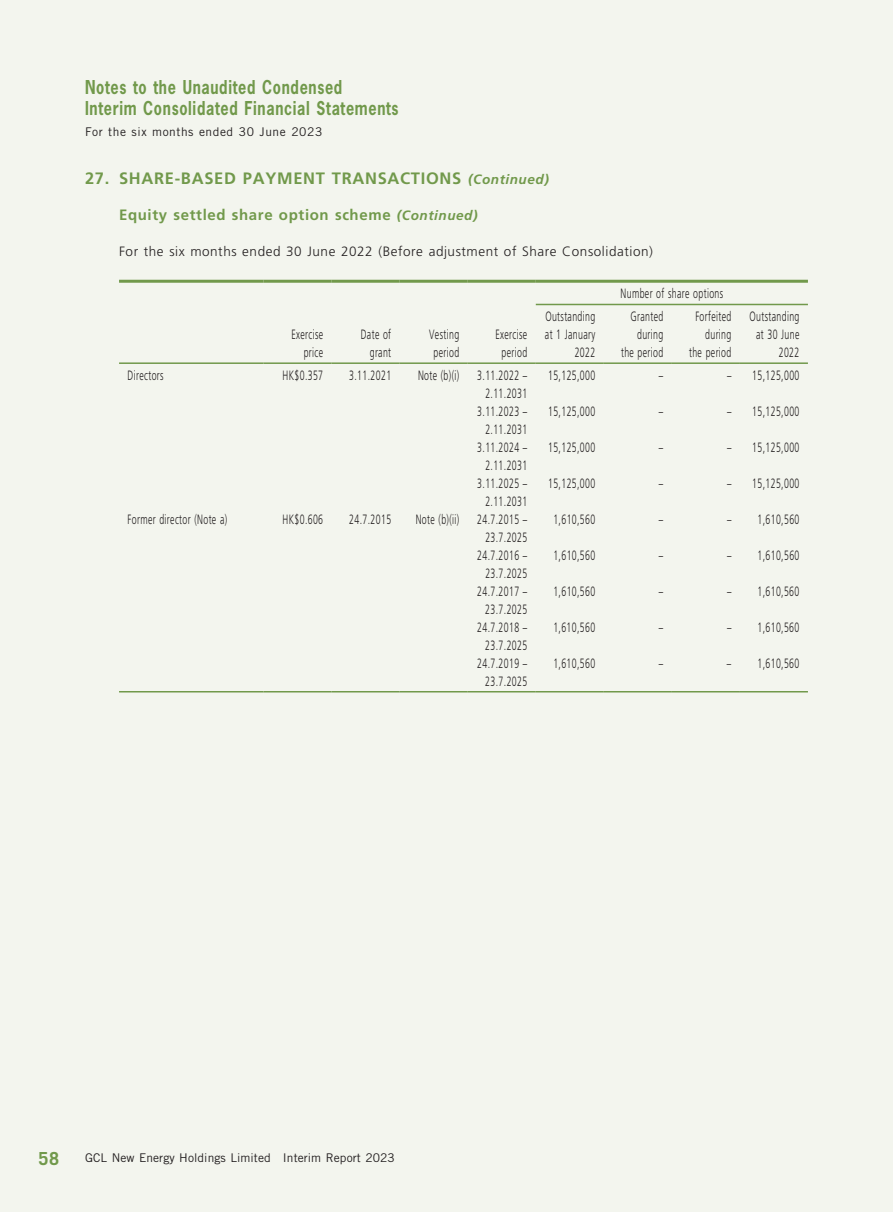
<style>
.page{position:relative;width:893px;height:1212px;background:#f3f5ee}
.page>*{position:absolute;margin:0;border:0;box-sizing:border-box;transform-origin:0 0}
.t1{font:700 18px/21px "News Gothic Std";letter-spacing:.045em;color:#71994b;scale:.8 1}
.t2{font:700 18px "Trade Gothic LT Std";color:#71994b}
.t3{font:700 16.5px "Frutiger LT Std";letter-spacing:.04em;color:#71994b}
.t4{font:700 15px "Frutiger LT Std";letter-spacing:.04em;color:#71994b}
.t5{font:300 13.5px/18px "Frutiger LT Std";letter-spacing:.04em;color:#231f20;text-align:center;scale:.65 1}
.t6{font:300 13.5px "Frutiger LT Std";letter-spacing:.04em;color:#231f20}
.t7{font:12px "Trade Gothic LT Std";letter-spacing:.005em;color:#231f20}
.t8{font:12px "Trade Gothic LT Std";letter-spacing:.045em;color:#231f20}
.s1{font-style:italic;font-size:13.5px}
</style>
<div class="page">
<hr style="left:119px;top:280px;width:145px;height:3px;background:#71994b">
<hr style="left:264px;top:280px;width:68px;height:3px;background:#71994b">
<hr style="left:332px;top:280px;width:68px;height:3px;background:#71994b">
<hr style="left:400px;top:280px;width:68px;height:3px;background:#71994b">
<hr style="left:468px;top:280px;width:68px;height:3px;background:#71994b">
<hr style="left:536px;top:280px;width:272px;height:3px;background:#71994b">
<hr style="left:536px;top:304px;width:272px;height:1px;background:#71994b">
<hr style="left:119px;top:362px;width:145px;height:2px;background:#71994b">
<hr style="left:264px;top:362px;width:68px;height:2px;background:#71994b">
<hr style="left:332px;top:362px;width:68px;height:2px;background:#71994b">
<hr style="left:400px;top:362px;width:68px;height:2px;background:#71994b">
<hr style="left:468px;top:362px;width:68px;height:2px;background:#71994b">
<hr style="left:536px;top:362px;width:68px;height:2px;background:#71994b">
<hr style="left:604px;top:362px;width:68px;height:2px;background:#71994b">
<hr style="left:672px;top:362px;width:68px;height:2px;background:#71994b">
<hr style="left:740px;top:362px;width:68px;height:2px;background:#71994b">
<hr style="left:119px;top:691px;width:145px;height:1px;background:#71994b">
<hr style="left:264px;top:691px;width:68px;height:1px;background:#71994b">
<hr style="left:332px;top:691px;width:68px;height:1px;background:#71994b">
<hr style="left:400px;top:691px;width:68px;height:1px;background:#71994b">
<hr style="left:468px;top:691px;width:68px;height:1px;background:#71994b">
<hr style="left:536px;top:691px;width:68px;height:1px;background:#71994b">
<hr style="left:604px;top:691px;width:68px;height:1px;background:#71994b">
<hr style="left:672px;top:691px;width:68px;height:1px;background:#71994b">
<hr style="left:740px;top:691px;width:68px;height:1px;background:#71994b">
<h1 class="t1" style="left:85px;top:77px;width:393px">Notes to the Unaudited Condensed<br>Interim Consolidated Financial Statements</h1>
<p class="t8" style="left:85px;top:125px;width:239px">For the six months ended 30 June 2023</p>
<p class="t3" style="left:85px;top:168px;width:465px">27. SHARE-BASED PAYMENT TRANSACTIONS <span class="s1">(Continued)</span></p>
<p class="t4" style="left:119px;top:206px;width:360px">Equity settled share option scheme <span class="s1">(Continued)</span></p>
<p class="t6" style="left:119px;top:243px;width:535px">For the six months ended 30 June 2022 (Before adjustment of Share Consolidation)</p>
<p class="t5" style="left:620px;top:285px;width:159px">Number of share options</p>
<p class="t5" style="left:291px;top:325px;width:50px;text-align:right">Exercise price</p>
<p class="t5" style="left:361px;top:325px;width:48px;text-align:right">Date of grant</p>
<p class="t5" style="left:429px;top:325px;width:48px">Vesting period</p>
<p class="t5" style="left:495px;top:325px;width:50px">Exercise period</p>
<p class="t5" style="left:545px;top:307px;width:79px;text-align:right">Outstanding at 1 January<br>2022</p>
<p class="t5" style="left:621px;top:307px;width:67px;text-align:right">Granted during the period</p>
<p class="t5" style="left:689px;top:307px;width:67px;text-align:right">Forfeited during the period</p>
<p class="t5" style="left:749px;top:307px;width:78px;text-align:right">Outstanding at 30 June<br>2022</p>
<p class="t5" style="left:128px;top:366px;width:57px">Directors</p>
<p class="t5" style="left:283px;top:366px;width:64px">HK$0.357</p>
<p class="t5" style="left:349px;top:366px;width:66px">3.11.2021</p>
<p class="t5" style="left:418px;top:366px;width:65px">Note (b)(i)</p>
<p class="t5" style="left:477px;top:366px;width:78px">3.11.2022 –<br>2.11.2031</p>
<p class="t5" style="left:548px;top:366px;width:74px">15,125,000</p>
<p class="t5" style="left:659px;top:366px;width:8px">–</p>
<p class="t5" style="left:727px;top:366px;width:113px">– 15,125,000</p>
<p class="t5" style="left:477px;top:402px;width:78px">3.11.2023 –<br>2.11.2031</p>
<p class="t5" style="left:548px;top:402px;width:74px">15,125,000</p>
<p class="t5" style="left:659px;top:402px;width:8px">–</p>
<p class="t5" style="left:727px;top:402px;width:113px">– 15,125,000</p>
<p class="t5" style="left:477px;top:438px;width:78px">3.11.2024 –<br>2.11.2031</p>
<p class="t5" style="left:548px;top:438px;width:74px">15,125,000</p>
<p class="t5" style="left:659px;top:438px;width:8px">–</p>
<p class="t5" style="left:727px;top:438px;width:113px">– 15,125,000</p>
<p class="t5" style="left:477px;top:474px;width:78px">3.11.2025 –<br>2.11.2031</p>
<p class="t5" style="left:548px;top:474px;width:74px">15,125,000</p>
<p class="t5" style="left:659px;top:474px;width:8px">–</p>
<p class="t5" style="left:727px;top:474px;width:113px">– 15,125,000</p>
<p class="t5" style="left:128px;top:510px;width:155px">Former director (Note a)</p>
<p class="t5" style="left:283px;top:510px;width:64px">HK$0.606</p>
<p class="t5" style="left:349px;top:510px;width:66px">24.7.2015</p>
<p class="t5" style="left:416px;top:510px;width:69px">Note (b)(ii)</p>
<p class="t5" style="left:477px;top:510px;width:78px">24.7.2015 –<br>23.7.2025</p>
<p class="t5" style="left:553px;top:510px;width:66px">1,610,560</p>
<p class="t5" style="left:659px;top:510px;width:8px">–</p>
<p class="t5" style="left:727px;top:510px;width:113px">– 1,610,560</p>
<p class="t5" style="left:477px;top:546px;width:78px">24.7.2016 –<br>23.7.2025</p>
<p class="t5" style="left:553px;top:546px;width:66px">1,610,560</p>
<p class="t5" style="left:659px;top:546px;width:8px">–</p>
<p class="t5" style="left:727px;top:546px;width:113px">– 1,610,560</p>
<p class="t5" style="left:477px;top:582px;width:78px">24.7.2017 –<br>23.7.2025</p>
<p class="t5" style="left:553px;top:582px;width:66px">1,610,560</p>
<p class="t5" style="left:659px;top:582px;width:8px">–</p>
<p class="t5" style="left:727px;top:582px;width:113px">– 1,610,560</p>
<p class="t5" style="left:477px;top:618px;width:78px">24.7.2018 –<br>23.7.2025</p>
<p class="t5" style="left:553px;top:618px;width:66px">1,610,560</p>
<p class="t5" style="left:659px;top:618px;width:8px">–</p>
<p class="t5" style="left:727px;top:618px;width:113px">– 1,610,560</p>
<p class="t5" style="left:477px;top:654px;width:78px">24.7.2019 –<br>23.7.2025</p>
<p class="t5" style="left:553px;top:654px;width:66px">1,610,560</p>
<p class="t5" style="left:659px;top:654px;width:8px">–</p>
<p class="t5" style="left:727px;top:654px;width:113px">– 1,610,560</p>
<h1 class="t2" style="left:39px;top:1148px;width:22px">58</h1>
<p class="t7" style="left:85px;top:1151px;width:311px">GCL New Energy Holdings Limited Interim Report 2023</p>
</div>
